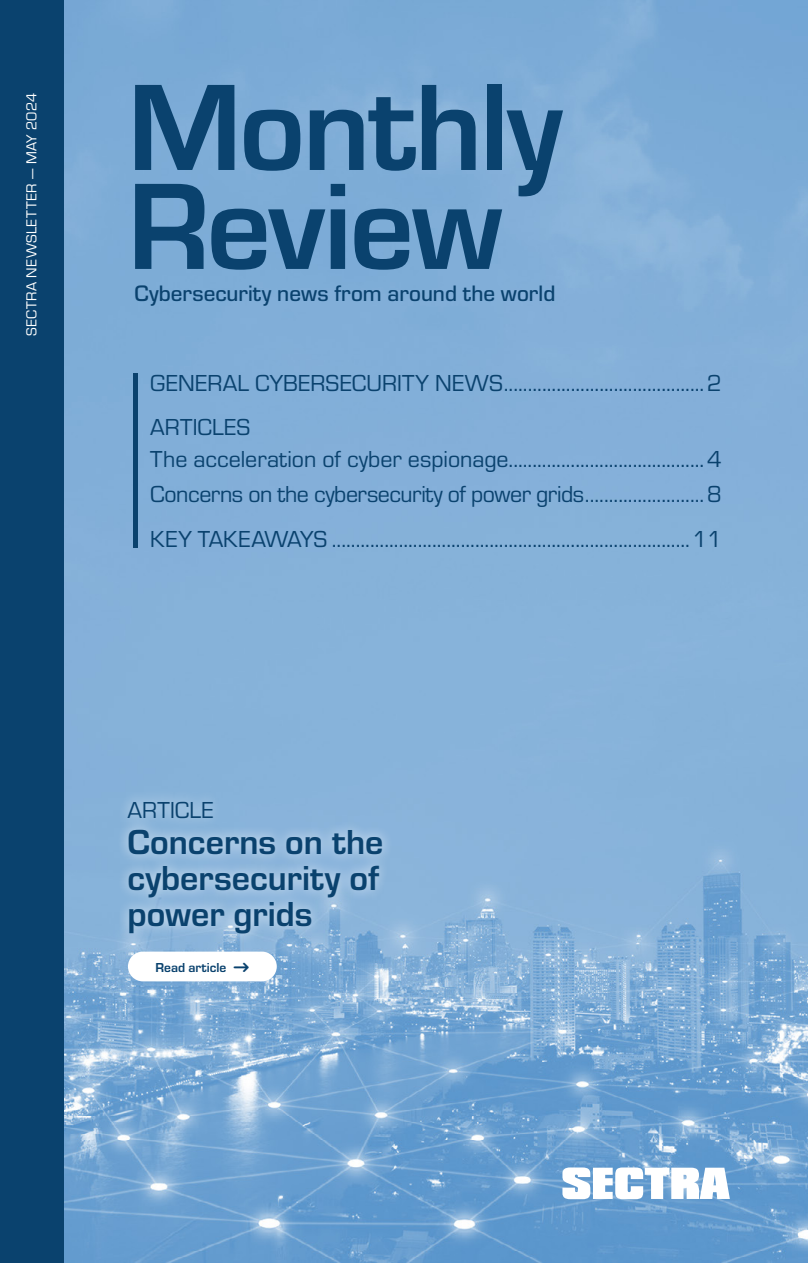
<style>
.page{position:relative;width:808px;height:1263px;background:#fff}
.page>*{position:absolute;margin:0;border:0;box-sizing:border-box;transform-origin:0 0}
.t1{font:700 127.5px/99px "Eurostile";letter-spacing:-.02em;color:#0a426e}
.t2{font:700 36px/36px "Eurostile";color:#0a426e;text-align:justify}
.t3{font:24px/44.2px "Eurostile";color:#0a426e}
.t4{font:500 23.25px "Eurostile";color:#0a426e}
.t5{font:15px "Eurostile";letter-spacing:.02em;color:#fff}
.t6{font:700 13.5px "Eurostile";color:#0a426e}
</style>
<div class="page">
<img style="left:64px;top:0;width:744px;height:1263px">
<svg style="left:562px;top:1167px;width:168px;height:32px"></svg>
<div style="left:133px;top:373px;width:5px;height:19px;background:#0a426e"></div>
<div style="left:133px;top:391px;width:5px;height:109px;background:#0a426e"></div>
<div style="left:133px;top:427px;width:5px;height:109px;background:#0a426e"></div>
<div style="left:133px;top:529px;width:5px;height:19px;background:#0a426e"></div>
<div style="left:0;top:0;width:64px;height:1263px;background:#0a426e"></div>
<div style="left:117px;top:789px;width:277px;height:156px;background:#fff;opacity:.75"></div>
<div style="left:128px;top:951px;width:149px;height:30px;background:#fff;border-radius:15px"></div>
<p class="t5" style="left:21px;top:336px;width:245px;rotate:-90deg">SECTRA NEWSLETTER — MAY 2024</p>
<h1 class="t1" style="left:128px;top:70px;width:436px">Monthly<br>Review</h1>
<p class="t4" style="left:134px;top:278px;width:422px">Cybersecurity news from around the world</p>
<p class="t3" style="left:150px;top:360px;width:573px">GENERAL CYBERSECURITY NEWS..........................................2<br>ARTICLES</p>
<p class="t3" style="left:150px;top:440px;width:573px;line-height:35.7px">The acceleration of cyber espionage.........................................4<br>Concerns on the cybersecurity of power grids.........................8</p>
<p class="t3" style="left:150px;top:515px;width:573px">KEY TAKEAWAYS ...........................................................................11</p>
<p class="t3" style="left:128px;top:787px;width:88px">ARTICLE</p>
<h2 class="t2" style="left:128px;top:822px;width:257px">Concerns on the cybersecurity of power grids</h2>
<p class="t6" style="left:156px;top:957px;width:95px">Read article ★</p>
</div>
